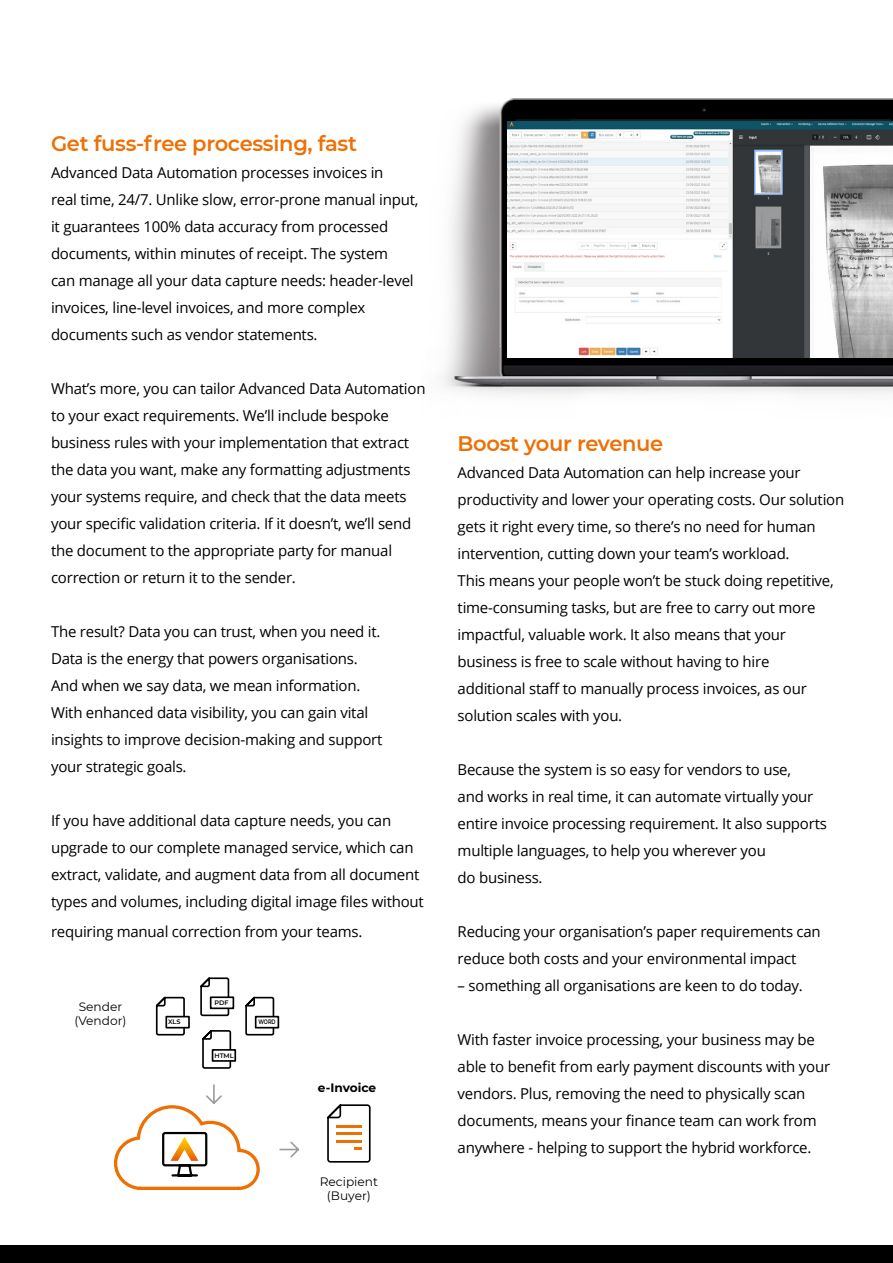
<style>
.page{position:relative;width:893px;height:1263px;background:#fff}
.page>*{position:absolute;margin:0;border:0;box-sizing:border-box;transform-origin:0 0}
.t1{font:600 21px "Montserrat";letter-spacing:-.015em;color:#ed7004}
.t2{font:15px/27px "Open Sans";letter-spacing:-.015em;color:#000}
.t3{font:12.15px/14.5px "Montserrat";color:#000;text-align:center}
.t4{font:700 12.15px "Montserrat";letter-spacing:-.005em;color:#000}
.t5{font:600 6.45px "Montserrat";color:#000}
.t6{font:600 6.45px "Montserrat";color:#000;scale:.75 1}
</style>
<div class="page">
<div style="left:0;top:1246px;width:893px;height:17px;background:#000"></div>
<svg style="left:279px;top:1141px;width:21px;height:17px"></svg>
<svg style="left:200px;top:977px;width:30px;height:40px"></svg>
<div style="left:210px;top:996px;width:24px;height:13px;background:#fff;border:2px solid #000"></div>
<svg style="left:202px;top:1030px;width:30px;height:39px"></svg>
<div style="left:212px;top:1049px;width:24px;height:13px;background:#fff;border:2px solid #000"></div>
<svg style="left:155px;top:996px;width:31px;height:40px"></svg>
<div style="left:165px;top:1016px;width:25px;height:12px;background:#fff;border:2px solid #000"></div>
<svg style="left:245px;top:996px;width:30px;height:40px"></svg>
<div style="left:255px;top:1016px;width:24px;height:12px;background:#fff;border:2px solid #000"></div>
<svg style="left:327px;top:1104px;width:44px;height:59px"></svg>
<svg style="left:112px;top:1084px;width:149px;height:162px"></svg>
<img style="left:443px;top:98px;width:450px;height:296px">
<img style="left:507px;top:121px;width:386px;height:237px">
<h1 class="t1" style="left:51px;top:128px;width:307px">Get fuss-free processing, fast</h1>
<p class="t2" style="left:51px;top:158px;width:369px">Advanced Data Automation processes invoices in<br>real time, 24/7. Unlike slow, error-prone manual input, it guarantees 100% data accuracy from processed documents, within minutes of receipt. The system<br>can manage all your data capture needs: header-level invoices, line-level invoices, and more complex documents such as vendor statements.</p>
<p class="t2" style="left:51px;top:374px;width:376px">What’s more, you can tailor Advanced Data Automation to your exact requirements. We’ll include bespoke business rules with your implementation that extract the data you want, make any formatting adjustments your systems require, and check that the data meets your specific validation criteria. If it doesn’t, we’ll send the document to the appropriate party for manual correction or return it to the sender.</p>
<p class="t2" style="left:51px;top:617px;width:333px">The result? Data you can trust, when you need it.<br>Data is the energy that powers organisations.<br>And when we say data, we mean information.<br>With enhanced data visibility, you can gain vital insights to improve decision-making and support your strategic goals.</p>
<p class="t2" style="left:51px;top:806px;width:374px">If you have additional data capture needs, you can upgrade to our complete managed service, which can extract, validate, and augment data from all document types and volumes, including digital image files without</p>
<p class="t2" style="left:51px;top:917px;width:313px">requiring manual correction from your teams.</p>
<p class="t3" style="left:74px;top:999px;width:54px">Sender (Vendor)</p>
<p class="t5" style="left:215px;top:998px;width:16px">PDF</p>
<p class="t5" style="left:168px;top:1017px;width:14px">XLS</p>
<p class="t6" style="left:258px;top:1017px;width:24px">WORD</p>
<p class="t5" style="left:214px;top:1051px;width:21px">HTML</p>
<p class="t4" style="left:318px;top:1079px;width:60px">e-Invoice</p>
<p class="t3" style="left:320px;top:1174px;width:60px">Recipient (Buyer)</p>
<h1 class="t1" style="left:458px;top:428px;width:207px">Boost your revenue</h1>
<p class="t2" style="left:458px;top:458px;width:388px">Advanced Data Automation can help increase your productivity and lower your operating costs. Our solution gets it right every time, so there’s no need for human intervention, cutting down your team’s workload.<br>This means your people won’t be stuck doing repetitive, time-consuming tasks, but are free to carry out more impactful, valuable work. It also means that your business is free to scale without having to hire<br>additional staff to manually process invoices, as our solution scales with you.</p>
<p class="t2" style="left:458px;top:755px;width:371px">Because the system is so easy for vendors to use,<br>and works in real time, it can automate virtually your entire invoice processing requirement. It also supports multiple languages, to help you wherever you<br>do business.</p>
<p class="t2" style="left:458px;top:917px;width:365px">Reducing your organisation’s paper requirements can reduce both costs and your environmental impact</p>
<p class="t2" style="left:458px;top:971px;width:347px">– something all organisations are keen to do today.</p>
<p class="t2" style="left:458px;top:1025px;width:374px">With faster invoice processing, your business may be able to benefit from early payment discounts with your vendors. Plus, removing the need to physically scan documents, means your finance team can work from anywhere - helping to support the hybrid workforce.</p>
</div>
